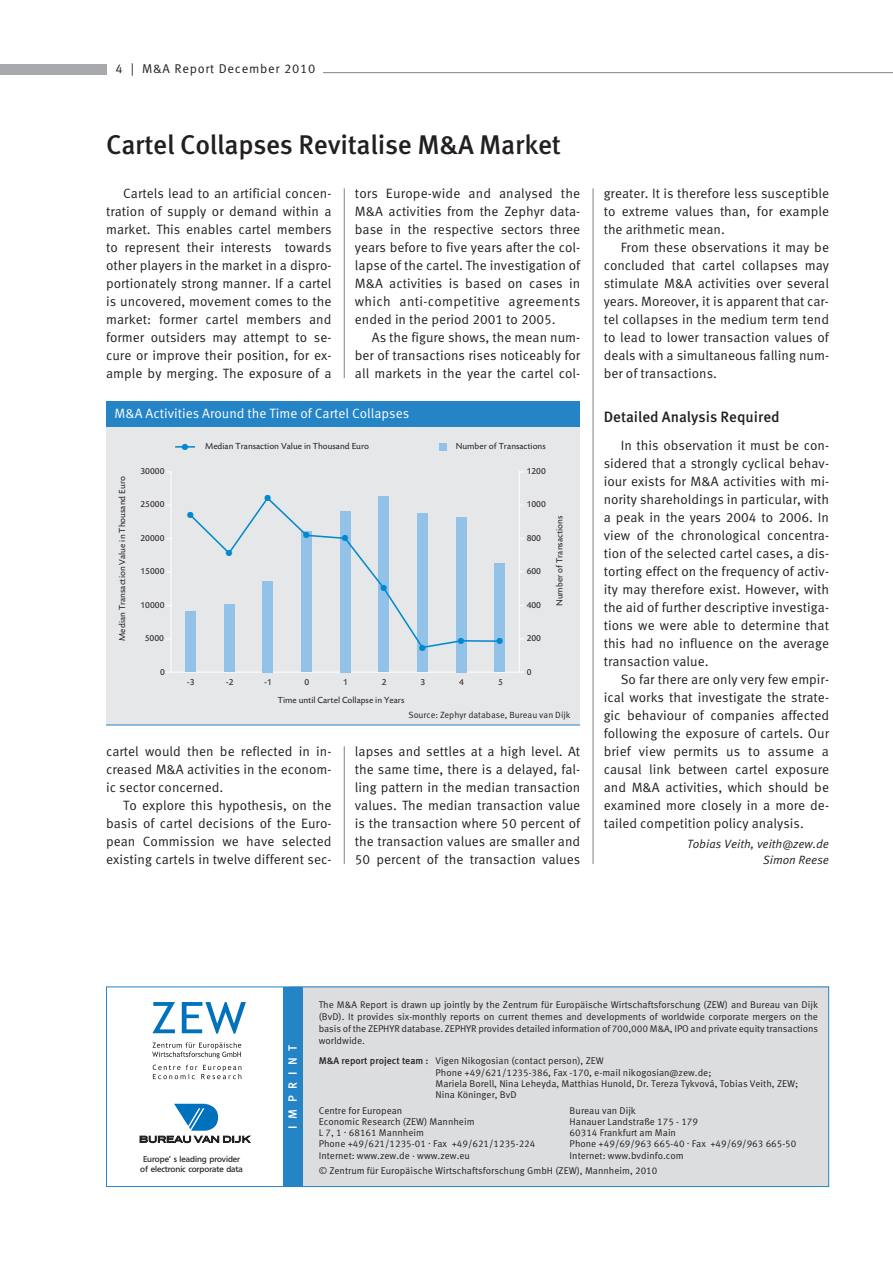
<style>
.page{position:relative;width:893px;height:1263px;background:#fff}
.page>*{position:absolute;margin:0;border:0;box-sizing:border-box;transform-origin:0 0}
.t1{font:500 27px "Meta Pro";letter-spacing:-.01em;color:#231f20}
.t2{font:500 15px "Meta Pro";color:#231f20}
.t3{font:13.5px/18px "Meta Pro";color:#231f20;text-align:justify}
.t4{font:13.5px "Meta Pro";color:#fff}
.t5{font:12.75px "Meta Pro";letter-spacing:.06em;color:#231f20}
.t6{font:italic 12px/15.8px "Meta Pro";color:#231f20;text-align:right}
.t7{font:500 12px "Meta Pro";letter-spacing:.57em;color:#fff}
.t8{font:9.75px/12px "Meta Pro";color:#231f20}
.t9{font:9.15px/17.9px "Today SB";color:#231f20}
.t10{font:9px "Meta Pro";color:#231f20}
.t11{font:8.25px/10.5px "Freeborn SB";letter-spacing:-.005em;color:#231f20;text-align:center}
.s1{font-weight:500}
</style>
<div class="page">
<div style="left:290px;top:987px;width:539px;height:200px;background:#dcddde"></div>
<div style="left:0;top:64px;width:106px;height:10px;background:#a7a9ac"></div>
<div style="left:283px;top:987px;width:20px;height:199px;background:#2484c6"></div>
<div style="left:106px;top:987px;width:723px;height:200px;border:1px solid #2484c6"></div>
<svg style="left:153px;top:1065px;width:88px;height:14px"></svg>
<svg style="left:152px;top:1002px;width:23px;height:31px"></svg>
<svg style="left:182px;top:1002px;width:64px;height:32px"></svg>
<svg style="left:152px;top:1042px;width:89px;height:16px"></svg>
<svg style="left:140px;top:1104px;width:110px;height:39px"></svg>
<hr style="left:344px;top:188px;width:1px;height:190px;background:#808285">
<hr style="left:344px;top:746px;width:1px;height:118px;background:#808285">
<hr style="left:593px;top:188px;width:1px;height:676px;background:#808285">
<hr style="left:323px;top:72px;width:569px;height:1px;background:#808285">
<div style="left:106px;top:426px;width:474px;height:299px;background:#e6e7e8"></div>
<hr style="left:171px;top:672px;width:349px;height:1px;background:#fff">
<hr style="left:519px;top:471px;width:1px;height:202px;background:#fff">
<hr style="left:171px;top:471px;width:1px;height:202px;background:#fff">
<div style="left:185px;top:611px;width:11px;height:61px;background:#93c2e8"></div>
<div style="left:224px;top:604px;width:10px;height:68px;background:#93c2e8"></div>
<div style="left:262px;top:581px;width:11px;height:91px;background:#93c2e8"></div>
<div style="left:301px;top:531px;width:11px;height:141px;background:#93c2e8"></div>
<div style="left:340px;top:511px;width:10px;height:161px;background:#93c2e8"></div>
<div style="left:379px;top:496px;width:10px;height:176px;background:#93c2e8"></div>
<div style="left:417px;top:514px;width:11px;height:158px;background:#93c2e8"></div>
<div style="left:456px;top:517px;width:10px;height:155px;background:#93c2e8"></div>
<div style="left:495px;top:563px;width:10px;height:109px;background:#93c2e8"></div>
<hr style="left:175px;top:446px;width:20px;height:2px;background:#0089cf">
<div style="left:440px;top:443px;width:7px;height:8px;background:#93c2e8"></div>
<svg style="left:192px;top:496px;width:305px;height:153px"></svg>
<div style="left:106px;top:401px;width:474px;height:25px;background:#2484c6"></div>
<hr style="left:106px;top:426px;width:474px;height:1px;background:#2484c6">
<hr style="left:106px;top:725px;width:474px;height:1px;background:#2484c6">
<svg style="left:190px;top:512px;width:3px;height:6px"></svg>
<svg style="left:226px;top:550px;width:6px;height:6px"></svg>
<svg style="left:265px;top:496px;width:6px;height:5px"></svg>
<svg style="left:303px;top:532px;width:6px;height:6px"></svg>
<svg style="left:342px;top:535px;width:6px;height:6px"></svg>
<svg style="left:381px;top:585px;width:6px;height:6px"></svg>
<svg style="left:419px;top:644px;width:6px;height:5px"></svg>
<svg style="left:458px;top:638px;width:6px;height:6px"></svg>
<svg style="left:182px;top:446px;width:6px;height:2px"></svg>
<p class="t5" style="left:115px;top:64px;width:201px">4 | M&amp;A Report December 2010</p>
<h1 class="t1" style="left:106px;top:135px;width:456px">Cartel Collapses Revitalise M&amp;A Market</h1>
<p class="t3" style="left:106px;top:185px;width:227px;text-indent:17px">Cartels lead to an artificial concen&shy;tration of supply or demand within a market. This enables cartel members to represent their interests towards other players in the market in a dispro&shy;portionately strong manner. If a cartel is uncovered, movement comes to the market: former cartel members and former outsiders may attempt to se&shy;cure or improve their position, for ex&shy;ample by merging. The exposure of a</p>
<p class="t3" style="left:355px;top:185px;width:227px">tors Europe-wide and analysed the M&amp;A activities from the Zephyr data&shy;base in the respective sectors three years before to five years after the col&shy;lapse of the cartel. The investigation of M&amp;A activities is based on cases in which anti-competitive agreements ended in the period 2001 to 2005.</p>
<p class="t3" style="left:355px;top:329px;width:227px;text-indent:17px">As the figure shows, the mean num&shy;ber of transactions rises noticeably for all markets in the year the cartel col-</p>
<p class="t4" style="left:115px;top:408px;width:296px">M&amp;A Activities Around the Time of Cartel Collapses</p>
<p class="t9" style="left:113px;top:641px;width:166px;rotate:-90deg">Median Transaction Value in Thousand Euro</p>
<p class="t9" style="left:140px;top:462px;width:26px">30000</p>
<p class="t9" style="left:140px;top:495px;width:26px">25000</p>
<p class="t9" style="left:140px;top:529px;width:26px">20000</p>
<p class="t9" style="left:140px;top:562px;width:26px">15000</p>
<p class="t9" style="left:140px;top:596px;width:26px">10000</p>
<p class="t9" style="left:145px;top:629px;width:21px">5000</p>
<p class="t9" style="left:160px;top:663px;width:6px">0</p>
<p class="t9" style="left:205px;top:437px;width:166px">Median Transaction Value in Thousand Euro</p>
<p class="t9" style="left:456px;top:437px;width:91px">Number of Transactions</p>
<p class="t9" style="left:527px;top:462px;width:21px">1200</p>
<p class="t9" style="left:187px;top:673px;width:9px">-3</p>
<p class="t9" style="left:226px;top:673px;width:9px">-2</p>
<p class="t9" style="left:264px;top:673px;width:9px">-1</p>
<p class="t9" style="left:278px;top:673px;width:128px;text-indent:27px">0<br>Time until Cartel Collapse in Years</p>
<p class="t9" style="left:343px;top:673px;width:6px">1</p>
<p class="t9" style="left:382px;top:673px;width:6px">2</p>
<p class="t9" style="left:420px;top:673px;width:6px">3</p>
<p class="t9" style="left:459px;top:673px;width:6px">4</p>
<p class="t9" style="left:498px;top:673px;width:6px">5</p>
<p class="t9" style="left:527px;top:495px;width:21px">1000</p>
<p class="t9" style="left:527px;top:529px;width:16px">800</p>
<p class="t9" style="left:527px;top:562px;width:16px">600</p>
<p class="t9" style="left:527px;top:596px;width:16px">400</p>
<p class="t9" style="left:550px;top:606px;width:92px;rotate:-90deg">Number of Transactions</p>
<p class="t9" style="left:527px;top:629px;width:16px">200</p>
<p class="t9" style="left:527px;top:663px;width:6px">0</p>
<p class="t10" style="left:408px;top:712px;width:163px">Source: Zephyr database, Bureau van Dijk</p>
<p class="t3" style="left:106px;top:743px;width:227px">cartel would then be reflected in in&shy;creased M&amp;A activities in the econom&shy;ic sector concerned.</p>
<p class="t3" style="left:106px;top:797px;width:227px;text-indent:17px">To explore this hypothesis, on the basis of cartel decisions of the Eu ro - pean Commission we have selected existing cartels in twelve different sec-</p>
<p class="t3" style="left:355px;top:743px;width:227px">lapses and settles at a high level. At the same time, there is a delayed, fal - ling pattern in the median transaction values. The median transaction value is the transaction where 50 percent of the transaction values are smaller and 50 percent of the transaction values</p>
<p class="t3" style="left:604px;top:185px;width:227px">greater. It is therefore less susceptible to extreme values than, for example the arithmetic mean.</p>
<p class="t3" style="left:604px;top:239px;width:227px;text-indent:17px">From these observations it may be concluded that cartel collapses may stimulate M&amp;A activities over several years. Moreover, it is apparent that car - tel collapses in the medium term tend to lead to lower transaction values of deals with a simultaneous falling num&shy;ber of transactions.</p>
<p class="t2" style="left:604px;top:411px;width:177px">Detailed Analysis Required</p>
<p class="t3" style="left:604px;top:437px;width:227px;text-indent:17px">In this observation it must be con&shy;sidered that a strongly cyclical behav&shy;iour exists for M&amp;A activities with mi&shy;nority shareholdings in particular, with a peak in the years 2004 to 2006. In view of the chronological concentra&shy;tion of the selected cartel cases, a dis&shy;torting effect on the frequency of activ&shy;ity may therefore exist. However, with the aid of further descriptive investiga&shy;tions we were able to determine that this had no influence on the average transaction value.</p>
<p class="t3" style="left:604px;top:671px;width:227px;text-indent:17px">So far there are only very few empir&shy;ical works that investigate the strate&shy;gic behaviour of companies affected following the exposure of cartels. Our brief view permits us to assume a causal link between cartel exposure and M&amp;A activities, which should be examined more closely in a more de&shy;tailed competition policy analysis.</p>
<p class="t6" style="left:687px;top:837px;width:143px">Tobias Veith, veith@zew.de<br>Simon Reese</p>
<p class="t11" style="left:140px;top:1154px;width:104px">Europe’ s leading provider of electronic corporate data</p>
<p class="t7" style="left:288px;top:1129px;width:86px;rotate:-90deg">IMPRINT</p>
<p class="t8" style="left:319px;top:999px;width:501px;text-align:justify">The M&amp;A Report is drawn up jointly by the Zentrum für Europäische Wirtschaftsforschung (ZEW) and Bureau van Dijk (BvD). It provides six-monthly reports on current themes and developments of worldwide corporate mergers on the basis of the ZEPHYR database. ZEPHYR provides detailed information of 700,000 M&amp;A, IPO and private equity trans actions worldwide.</p>
<p class="t8" style="left:436px;top:1056px;width:364px;line-height:11.2px;text-indent:-117px"><span class="s1">M&amp;A report project team :</span> Vigen Nikogosian (contact person), ZEW<br>Phone +49/621/1235-386, Fax -170, e-mail nikogosian@zew.de;<br>Mariela Borell, Nina Leheyda, Matthias Hunold, Dr. Tereza Tykvová, Tobias Veith, ZEW; Nina Köninger, BvD</p>
<p class="t8" style="left:319px;top:1105px;width:85px">Centre for European</p>
<p class="t8" style="left:570px;top:1105px;width:68px">Bureau van Dijk</p>
<p class="t8" style="left:319px;top:1116px;width:157px">Economic Research (ZEW) Mannheim</p>
<p class="t8" style="left:570px;top:1116px;width:130px">Hanauer Landstraße 175 - 179</p>
<p class="t8" style="left:319px;top:1128px;width:107px">L 7, 1 . 68161 Mannheim</p>
<p class="t8" style="left:570px;top:1128px;width:108px">60314 Frankfurt am Main</p>
<p class="t8" style="left:319px;top:1139px;width:218px">Phone +49/621/1235-01 . Fax +49/621/1235-224</p>
<p class="t8" style="left:570px;top:1139px;width:228px">Phone +49/69/963 665-40 . Fax +49/69/963 665-50</p>
<p class="t8" style="left:319px;top:1150px;width:153px">Internet: www.zew.de · www.zew.eu</p>
<p class="t8" style="left:319px;top:1148px;width:366px;line-height:15.5px;text-indent:251px">Internet: www.bvdinfo.com © Zentrum für Europäische Wirtschaftsforschung GmbH (ZEW), Mannheim, 2010</p>
</div>
